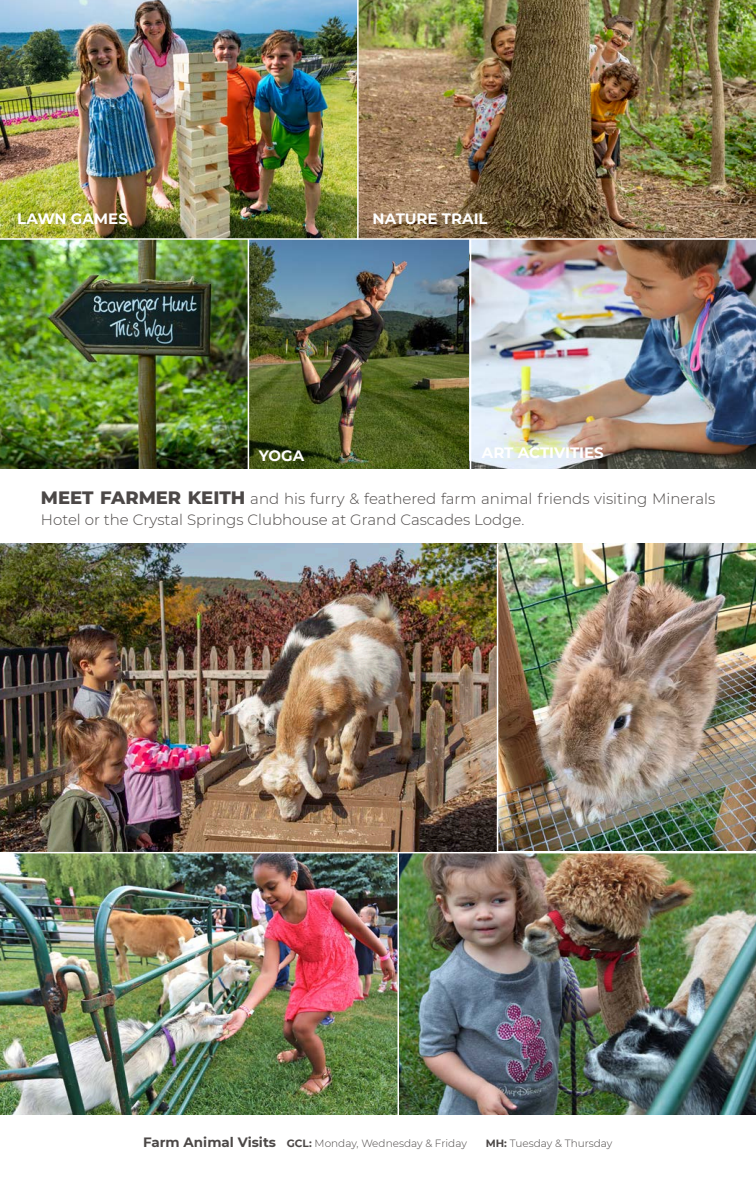
<style>
.page{position:relative;width:756px;height:1188px;background:#fff}
.page>*{position:absolute;margin:0;border:0;box-sizing:border-box;transform-origin:0 0}
.t1{font:300 15px/21px "Montserrat";color:#4c4847}
.t2{font:700 15px "Montserrat";color:#fff}
.t3{font:300 10.5px "Montserrat";color:#4c4847}
.s1{font-weight:800;font-size:18px}
.s2{font-weight:700;font-size:13.5px}
.s3{font-weight:700}
</style>
<div class="page">
<img style="left:0;top:544px;width:756px;height:570px">
<img style="left:0;top:0;width:756px;height:238px">
<img style="left:0;top:240px;width:470px;height:229px">
<img style="left:471px;top:240px;width:285px;height:229px">
<hr style="left:0;top:852px;width:756px;height:1px;background:#fff">
<hr style="left:398px;top:852px;width:1px;height:320px;background:#fff">
<hr style="left:497px;top:544px;width:1px;height:309px;background:#fff">
<hr style="left:357px;top:0;width:2px;height:240px;background:#fff">
<hr style="left:248px;top:239px;width:1px;height:253px;background:#fff">
<p class="t2" style="left:17px;top:208px;width:112px">LAWN GAMES</p>
<p class="t2" style="left:373px;top:208px;width:117px">NATURE TRAIL</p>
<p class="t2" style="left:259px;top:444px;width:47px">YOGA</p>
<p class="t2" style="left:482px;top:442px;width:123px">ART ACTIVITIES</p>
<p class="t1" style="left:41px;top:488px;width:676px"><span class="s1">MEET FARMER KEITH</span> and his furry &amp; feathered farm animal friends visiting Minerals<br>Hotel or the Crystal Springs Clubhouse at Grand Cascades Lodge.</p>
<p class="t3" style="left:143px;top:1136px;width:325px"><span class="s2">Farm Animal Visits</span> <span class="s3">GCL:</span> Monday, Wednesday &amp; Friday</p>
<p class="t3" style="left:486px;top:1136px;width:128px"><span class="s3">MH:</span> Tuesday &amp; Thursday</p>
</div>
